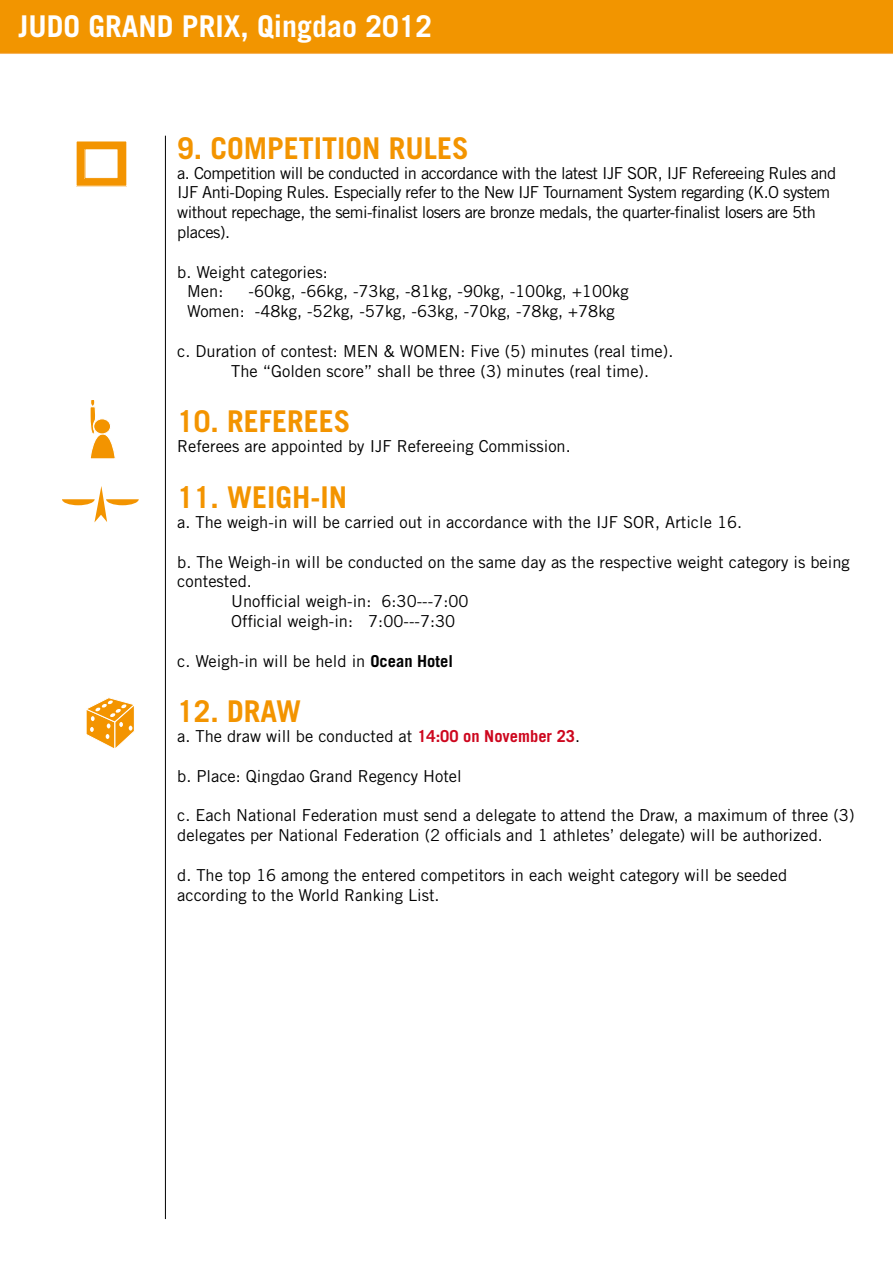
<style>
.page{position:relative;width:893px;height:1263px;background:#fff}
.page>*{position:absolute;margin:0;border:0;box-sizing:border-box;transform-origin:0 0}
.t1{font:700 30px "Trade Gothic";color:#f39400}
.t2{font:700 30px "Trade Gothic";color:#fff}
.t3{font:16.5px/19.8px "Trade Gothic";color:#000}
.t4{font:16.5px/19.8px "Trade Gothic";letter-spacing:-.03em;color:#000}
.s1{font-weight:700}
.s2{font-weight:700;color:#cd071e}
</style>
<div class="page">
<img style="left:0;top:0;width:893px;height:1220px">
<hr style="left:165px;top:136px;width:1px;height:1083px;background:#000">
<div style="left:76px;top:141px;width:51px;height:45px;background:#f39400"></div>
<div style="left:85px;top:149px;width:33px;height:29px;background:#fff"></div>
<div style="left:84px;top:148px;width:35px;height:31px;border:1px solid #f39400"></div>
<svg style="left:85px;top:697px;width:51px;height:55px"></svg>
<svg style="left:89px;top:400px;width:27px;height:60px"></svg>
<svg style="left:62px;top:486px;width:77px;height:36px"></svg>
<h1 class="t2" style="left:19px;top:8px;width:415px">JUDO GRAND PRIX, Qingdao 2012</h1>
<h1 class="t1" style="left:177px;top:130px;width:293px">9. COMPETITION RULES</h1>
<p class="t4" style="left:177px;top:163px;width:661px">a. Competition will be conducted in accordance with the latest IJF SOR, IJF Refereeing Rules and IJF Anti-Doping Rules. Especially refer to the New IJF Tournament System regarding (K.O system without repechage, the semi-finalist losers are bronze medals, the quarter-finalist losers are 5th places).</p>
<p class="t3" style="left:187px;top:262px;width:142px;text-indent:-10px">b. Weight categories:<br>Men:</p>
<p class="t3" style="left:187px;top:281px;width:443px;text-indent:61px">-60kg, -66kg, -73kg, -81kg, -90kg, -100kg, +100kg<br>Women: -48kg, -52kg, -57kg, -63kg, -70kg, -78kg, +78kg</p>
<p class="t3" style="left:231px;top:341px;width:444px;text-indent:-54px">c. Duration of contest: MEN &amp; WOMEN: Five (5) minutes (real time).<br>The “Golden score” shall be three (3) minutes (real time).</p>
<h1 class="t1" style="left:177px;top:403px;width:175px">10. REFEREES</h1>
<p class="t3" style="left:177px;top:436px;width:395px">Referees are appointed by IJF Refereeing Commission.</p>
<h1 class="t1" style="left:177px;top:479px;width:172px">11. WEIGH-IN</h1>
<p class="t3" style="left:177px;top:512px;width:567px">a. The weigh-in will be carried out in accordance with the IJF SOR, Article 16.</p>
<p class="t3" style="left:177px;top:551px;width:674px">b. The Weigh-in will be conducted on the same day as the respective weight category is being</p>
<p class="t3" style="left:177px;top:571px;width:76px">contested.</p>
<p class="t3" style="left:231px;top:591px;width:239px">Unofficial weigh-in: 6:30---7:00</p>
<p class="t3" style="left:231px;top:611px;width:226px">Official weigh-in: 7:00---7:30</p>
<p class="t3" style="left:177px;top:650px;width:277px">c. Weigh-in will be held in <span class="s1">Ocean Hotel</span></p>
<h1 class="t1" style="left:177px;top:693px;width:125px">12. DRAW</h1>
<p class="t3" style="left:177px;top:726px;width:404px">a. The draw will be conducted at <span class="s2">14:00 on November 23</span>.</p>
<p class="t3" style="left:177px;top:766px;width:286px">b. Place: Qingdao Grand Regency Hotel</p>
<p class="t3" style="left:177px;top:805px;width:679px">c. Each National Federation must send a delegate to attend the Draw, a maximum of three (3) delegates per National Federation (2 officials and 1 athletes’ delegate) will be authorized.</p>
<p class="t3" style="left:177px;top:865px;width:611px">d. The top 16 among the entered competitors in each weight category will be seeded according to the World Ranking List.</p>
</div>
